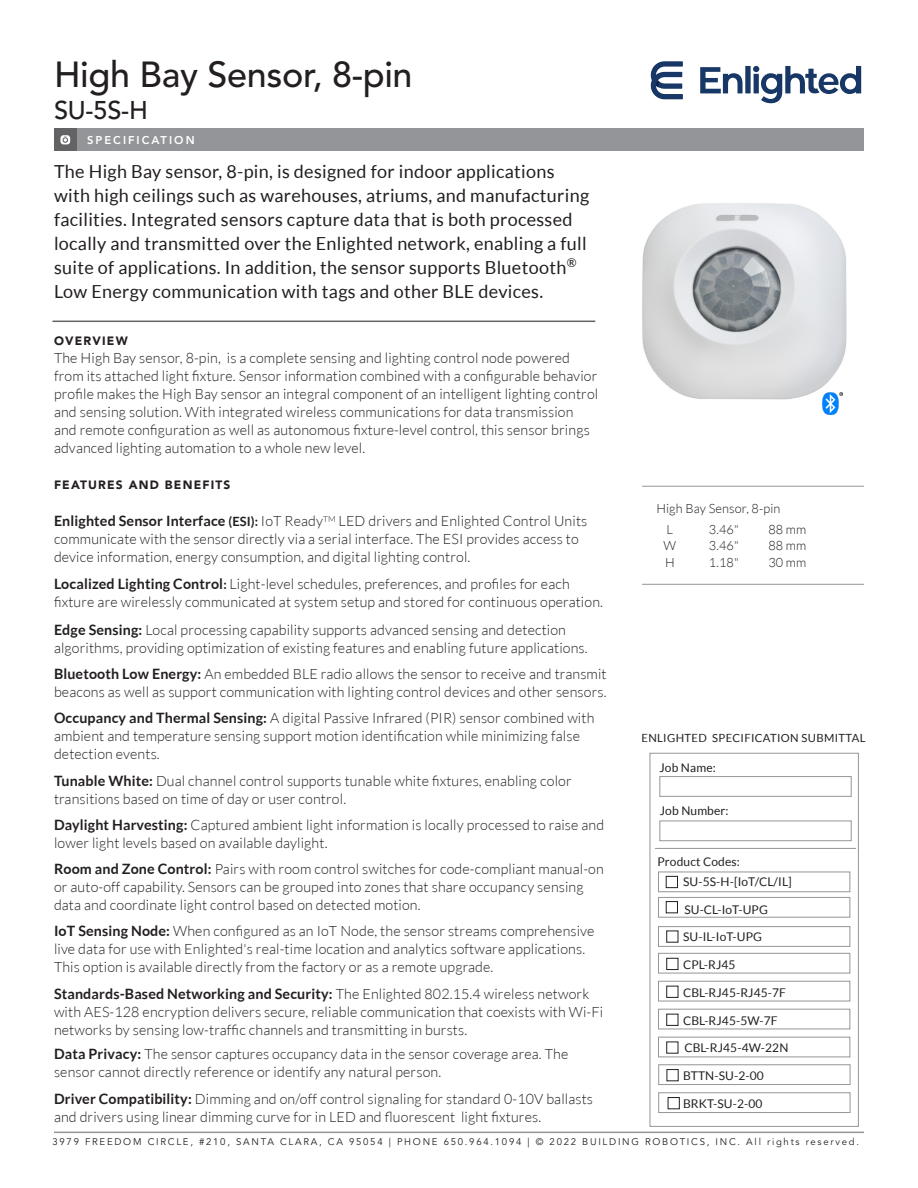
<style>
.page{position:relative;width:918px;height:1188px;background:#fff}
.page>*{position:absolute;margin:0;border:0;box-sizing:border-box;transform-origin:0 0}
.t1{font:500 36px "Avenir LT Std";letter-spacing:-.01em;color:#231f20}
.t2{font:500 25.5px "Avenir LT Std";color:#231f20}
.Headline_Paragraph{font:18px/24px "Lato";letter-spacing:.015em;color:#231f20}
.Body_Copy_Paragraph{font:300 14.25px/18px "Lato";letter-spacing:.01em;color:#231f20}
.Headline_Paragraph-2{font:300 14.25px/18px "Lato";letter-spacing:.01em;color:#231f20}
.t3{font:300 12.75px "Lato";letter-spacing:.01em;color:#231f20}
.Spec_Submittal_Parag{font:12px "Lato";letter-spacing:.01em;color:#231f20}
.Headline_Paragraph-3{font:900 12px "Avenir LT Std";letter-spacing:.1em;color:#231f20}
.t4{font:11.25px "Lato";letter-spacing:.03em;color:#231f20}
.t5{font:800 11.25px "Avenir LT Std";letter-spacing:.18em;color:#fff}
.t6{font:9.6px "Avenir LT Std";letter-spacing:.18em;color:#231f20}
.s1{font-weight:700}
.s2{font-weight:700;font-size:12.75px}
</style>
<div class="page">
<img style="left:642px;top:203px;width:205px;height:207px">
<img style="left:823px;top:393px;width:19px;height:21px">
<hr style="left:54px;top:1132px;width:810px;height:1px;background:#939598">
<div style="left:54px;top:128px;width:810px;height:23px;background:#939598"></div>
<div style="left:54px;top:128px;width:23px;height:23px;background:#636366"></div>
<svg style="left:60px;top:135px;width:10px;height:9px"></svg>
<hr style="left:642px;top:584px;width:222px;height:1px;background:#939598">
<hr style="left:642px;top:486px;width:222px;height:1px;background:#939598">
<hr style="left:52px;top:321px;width:543px;height:1px;background:#636366">
<div style="left:650px;top:753px;width:209px;height:374px;border:1px solid #939598"></div>
<div style="left:667px;top:958px;width:11px;height:12px;border:1px solid #231f20"></div>
<div style="left:667px;top:986px;width:11px;height:12px;border:1px solid #231f20"></div>
<div style="left:667px;top:1014px;width:11px;height:12px;border:1px solid #231f20"></div>
<div style="left:666px;top:901px;width:12px;height:12px;border:1px solid #231f20"></div>
<div style="left:659px;top:776px;width:193px;height:21px;border:1px solid #939598"></div>
<div style="left:659px;top:821px;width:193px;height:20px;border:1px solid #939598"></div>
<div style="left:658px;top:897px;width:192px;height:21px;border:1px solid #939598"></div>
<div style="left:658px;top:926px;width:192px;height:21px;border:1px solid #939598"></div>
<hr style="left:655px;top:848px;width:201px;height:1px;background:#939598">
<div style="left:658px;top:953px;width:192px;height:20px;border:1px solid #939598"></div>
<div style="left:658px;top:981px;width:192px;height:20px;border:1px solid #939598"></div>
<div style="left:658px;top:1009px;width:192px;height:20px;border:1px solid #939598"></div>
<div style="left:658px;top:1037px;width:192px;height:20px;border:1px solid #939598"></div>
<div style="left:658px;top:872px;width:192px;height:20px;border:1px solid #939598"></div>
<div style="left:666px;top:876px;width:12px;height:12px;border:1px solid #231f20"></div>
<svg style="left:650px;top:61px;width:211px;height:42px"></svg>
<div style="left:667px;top:1069px;width:11px;height:12px;border:1px solid #231f20"></div>
<div style="left:658px;top:1064px;width:192px;height:21px;border:1px solid #939598"></div>
<div style="left:668px;top:1097px;width:12px;height:12px;border:1px solid #231f20"></div>
<div style="left:658px;top:1092px;width:192px;height:21px;border:1px solid #939598"></div>
<p class="t1" style="left:54px;top:54px;width:360px">High Bay Sensor, 8-pin</p>
<p class="t2" style="left:54px;top:95px;width:95px">SU-5S-H</p>
<p class="t5" style="left:87px;top:134px;width:109px">SPECIFICATION</p>
<p class="Headline_Paragraph" style="left:54px;top:159px;width:537px">The High Bay sensor, 8-pin, is designed for indoor applications with high ceilings such as warehouses, atriums, and manufacturing facilities. Integrated sensors capture data that is both processed locally and transmitted over the Enlighted network, enabling a full suite of applications. In addition, the sensor supports Bluetooth<sup>® </sup>Low Energy communication with tags and other BLE devices.</p>
<p class="Headline_Paragraph-3" style="left:54px;top:333px;width:75px">OVERVIEW</p>
<p class="Headline_Paragraph-2" style="left:54px;top:349px;width:546px">The High Bay sensor, 8-pin, is a complete sensing and lighting control node powered from its attached light fixture. Sensor information combined with a configurable behavior profile makes the High Bay sensor an integral component of an intelligent lighting control and sensing solution. With integrated wireless communications for data transmission and remote configuration as well as autonomous fixture-level control, this sensor brings advanced lighting automation to a whole new level.</p>
<p class="Headline_Paragraph-3" style="left:54px;top:477px;width:178px">FEATURES AND BENEFITS</p>
<p class="Headline_Paragraph-2" style="left:54px;top:512px;width:535px"><span class="s1">Enlighted Sensor Interface</span> <span class="s2">(ESI):</span> IoT Ready<sup>TM</sup> LED drivers and Enlighted Control Units communicate with the sensor directly via a serial interface. The ESI provides access to device information, energy consumption, and digital lighting control.</p>
<p class="Headline_Paragraph-2" style="left:54px;top:575px;width:551px"><span class="s1">Localized Lighting Control</span><span class="s2">:</span> Light-level schedules, preferences, and profiles for each fixture are wirelessly communicated at system setup and stored for continuous operation.</p>
<p class="Body_Copy_Paragraph" style="left:54px;top:621px;width:535px"><span class="s1">Edge Sensing:</span> Local processing capability supports advanced sensing and detection algorithms, providing optimization of existing features and enabling future applications.</p>
<p class="Body_Copy_Paragraph" style="left:54px;top:665px;width:554px"><span class="s1">Bluetooth Low Energy:</span> An embedded BLE radio allows the sensor to receive and transmit beacons as well as support communication with lighting control devices and other sensors.</p>
<p class="Body_Copy_Paragraph" style="left:54px;top:709px;width:542px"><span class="s1">Occupancy and Thermal Sensing:</span> A digital Passive Infrared (PIR) sensor combined with ambient and temperature sensing support motion identification while minimizing false detection events.</p>
<p class="Body_Copy_Paragraph" style="left:54px;top:772px;width:519px"><span class="s1">Tunable White:</span> Dual channel control supports tunable white fixtures, enabling color transitions based on time of day or user control.</p>
<p class="Body_Copy_Paragraph" style="left:54px;top:816px;width:552px"><span class="s1">Daylight Harvesting:</span> Captured ambient light information is locally processed to raise and lower light levels based on available daylight.</p>
<p class="Body_Copy_Paragraph" style="left:54px;top:860px;width:551px"><span class="s1">Room and Zone Control:</span> Pairs with room control switches for code-compliant manual-on or auto-off capability. Sensors can be grouped into zones that share occupancy sensing data and coordinate light control based on detected motion.</p>
<p class="Body_Copy_Paragraph" style="left:54px;top:922px;width:542px"><span class="s1">IoT Sensing Node:</span> When configured as an IoT Node, the sensor streams comprehensive live data for use with Enlighted's real-time location and analytics software applications.<br>This option is available directly from the factory or as a remote upgrade.</p>
<p class="Body_Copy_Paragraph" style="left:54px;top:985px;width:551px"><span class="s1">Standards-Based Networking and Security:</span> The Enlighted 802.15.4 wireless network with AES-128 encryption delivers secure, reliable communication that coexists with Wi-Fi networks by sensing low-traffic channels and transmitting in bursts.</p>
<p class="Headline_Paragraph-2" style="left:54px;top:1045px;width:516px"><span class="s1">Data Privacy:</span> The sensor captures occupancy data in the sensor coverage area. The sensor cannot directly reference or identify any natural person.</p>
<p class="Headline_Paragraph-2" style="left:54px;top:1090px;width:541px"><span class="s1">Driver Compatibility:</span> Dimming and on/off control signaling for standard 0-10V ballasts and drivers using linear dimming curve for in LED and fluorescent light fixtures.</p>
<p class="t3" style="left:656px;top:502px;width:126px">High Bay Sensor, 8-pin</p>
<p class="t3" style="left:667px;top:523px;width:8px">L</p>
<p class="t3" style="left:709px;top:523px;width:31px">3.46"</p>
<p class="t3" style="left:768px;top:523px;width:40px">88 mm</p>
<p class="t3" style="left:664px;top:539px;width:14px">W</p>
<p class="t3" style="left:709px;top:539px;width:31px">3.46"</p>
<p class="t3" style="left:768px;top:539px;width:40px">88 mm</p>
<p class="t3" style="left:665px;top:556px;width:11px">H</p>
<p class="t3" style="left:709px;top:556px;width:31px">1.18"</p>
<p class="t3" style="left:768px;top:556px;width:40px">30 mm</p>
<p class="t4" style="left:641px;top:731px;width:226px">ENLIGHTED SPECIFICATION SUBMITTAL</p>
<p class="Spec_Submittal_Parag" style="left:659px;top:761px;width:58px">Job Name:</p>
<p class="Spec_Submittal_Parag" style="left:660px;top:804px;width:70px">Job Number:</p>
<p class="Spec_Submittal_Parag" style="left:658px;top:855px;width:84px">Product Codes:</p>
<p class="Spec_Submittal_Parag" style="left:683px;top:875px;width:110px">SU-5S-H-[IoT/CL/IL]</p>
<p class="Spec_Submittal_Parag" style="left:684px;top:903px;width:85px">SU-CL-IoT-UPG</p>
<p class="Spec_Submittal_Parag" style="left:683px;top:930px;width:80px">SU-IL-IoT-UPG</p>
<p class="Spec_Submittal_Parag" style="left:683px;top:958px;width:54px">CPL-RJ45</p>
<p class="Spec_Submittal_Parag" style="left:683px;top:986px;width:104px">CBL-RJ45-RJ45-7F</p>
<p class="Spec_Submittal_Parag" style="left:683px;top:1014px;width:96px">CBL-RJ45-5W-7F</p>
<p class="Spec_Submittal_Parag" style="left:684px;top:1041px;width:106px">CBL-RJ45-4W-22N</p>
<p class="Spec_Submittal_Parag" style="left:683px;top:1069px;width:82px">BTTN-SU-2-00</p>
<p class="Spec_Submittal_Parag" style="left:683px;top:1097px;width:81px">BRKT-SU-2-00</p>
<p class="t6" style="left:52px;top:1136px;width:808px">3979 FREEDOM CIRCLE, #210, SANTA CLARA, CA 95054 | PHONE 650.964.1094 | © 2022 BUILDING ROBOTICS, INC. All rights reserved.</p>
</div>
